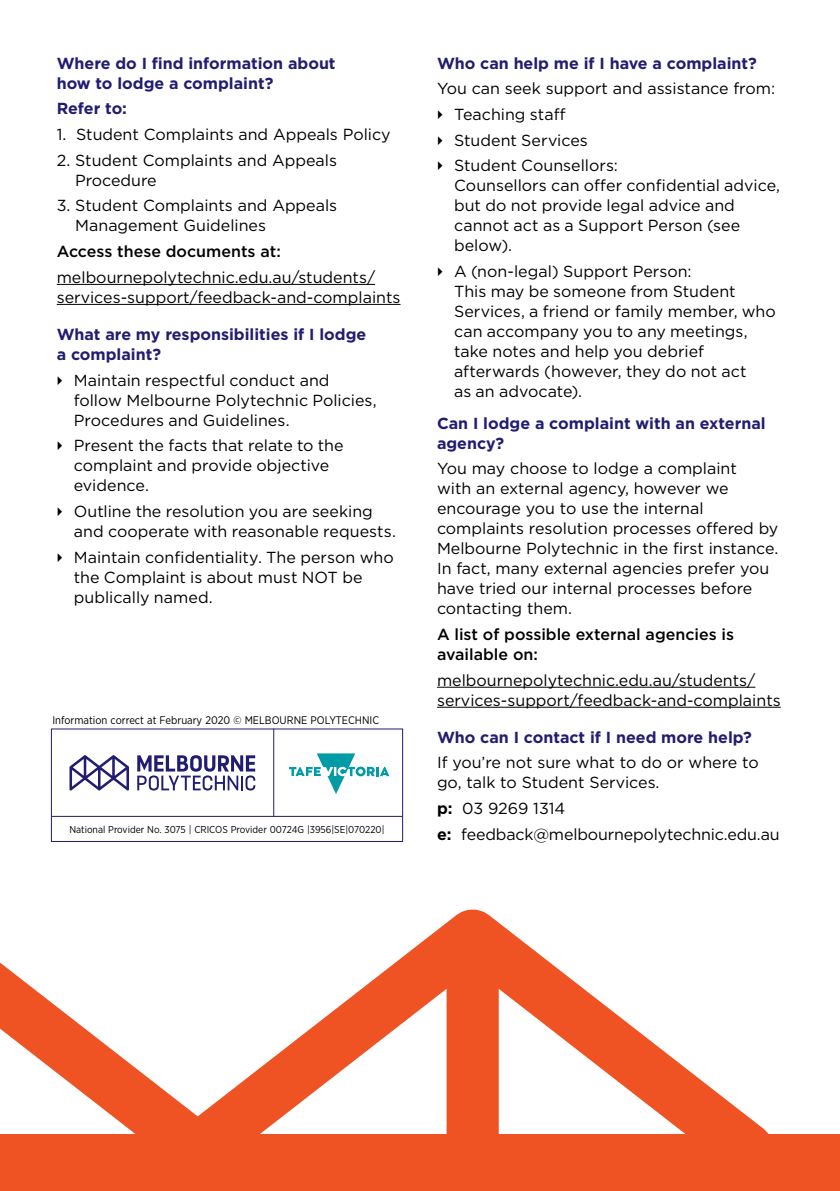
<style>
.page{position:relative;width:840px;height:1191px;background:#fff}
.page>*{position:absolute;margin:0;border:0;box-sizing:border-box;transform-origin:0 0}
.t1{font:16px/20px "Gotham";color:#000}
.t2{font:700 16px/20px "Gotham";color:#211d70}
.t3{font:500 16px/20px "Gotham";color:#000}
.t4{font:11px "Gotham Narrow";color:#000}
.t5{font:10px "Gotham Narrow";color:#000}
.s1{font-weight:700}
</style>
<div class="page">
<hr style="left:57px;top:284px;width:318px;height:1px;background:#000">
<hr style="left:57px;top:304px;width:343px;height:1px;background:#000">
<hr style="left:437px;top:687px;width:318px;height:1px;background:#000">
<hr style="left:437px;top:707px;width:343px;height:1px;background:#000">
<div style="left:51px;top:728px;width:352px;height:114px;border:1px solid #211d70"></div>
<hr style="left:273px;top:728px;width:1px;height:88px;background:#211d70">
<hr style="left:51px;top:816px;width:351px;height:1px;background:#211d70">
<svg style="left:289px;top:753px;width:100px;height:41px"></svg>
<svg style="left:137px;top:755px;width:118px;height:35px"></svg>
<svg style="left:69px;top:755px;width:60px;height:35px"></svg>
<div style="left:0;top:1134px;width:839px;height:57px;background:#f05323"></div>
<svg style="left:0;top:909px;width:769px;height:225px"></svg>
<p class="t2" style="left:57px;top:53px;width:280px">Where do I find information about how to lodge a complaint?</p>
<p class="t2" style="left:57px;top:99px;width:72px">Refer to:</p>
<p class="t1" style="left:57px;top:124px;width:335px">1. Student Complaints and Appeals Policy</p>
<p class="t1" style="left:75px;top:150px;width:263px;text-indent:-18px">2. Student Complaints and Appeals<br>Procedure</p>
<p class="t1" style="left:75px;top:195px;width:263px;text-indent:-19px">3. Student Complaints and Appeals<br>Management Guidelines</p>
<p class="t3" style="left:57px;top:241px;width:225px">Access these documents at:</p>
<p class="t1" style="left:57px;top:267px;width:345px">melbournepolytechnic.edu.au/students/ services-support/feedback-and-complaints</p>
<p class="t2" style="left:57px;top:324px;width:311px">What are my responsibilities if I lodge a complaint?</p>
<p class="t1" style="left:74px;top:369px;width:304px">Maintain respectful conduct and follow Melbourne Polytechnic Policies,<br>Procedures and Guidelines.</p>
<p class="t1" style="left:74px;top:435px;width:271px">Present the facts that relate to the complaint and provide objective evidence.</p>
<p class="t1" style="left:74px;top:501px;width:323px">Outline the resolution you are seeking and cooperate with reasonable requests.</p>
<p class="t1" style="left:74px;top:546px;width:321px">Maintain confidentiality. The person who the Complaint is about must NOT be publically named.</p>
<p class="t4" style="left:52px;top:713px;width:328px">Information correct at February 2020 © MELBOURNE POLYTECHNIC</p>
<p class="t5" style="left:69px;top:823px;width:316px">National Provider No. 3075 | CRICOS Provider 00724G |3956|SE|070220|</p>
<p class="t2" style="left:437px;top:53px;width:321px">Who can help me if I have a complaint?</p>
<p class="t1" style="left:437px;top:78px;width:339px">You can seek support and assistance from:</p>
<p class="t1" style="left:454px;top:104px;width:113px">Teaching staff</p>
<p class="t1" style="left:454px;top:130px;width:135px">Student Services</p>
<p class="t1" style="left:454px;top:155px;width:327px">Student Counsellors:<br>Counsellors can offer confidential advice, but do not provide legal advice and cannot act as a Support Person (see below).</p>
<p class="t1" style="left:454px;top:261px;width:323px">A (non-legal) Support Person:<br>This may be someone from Student<br>Services, a friend or family member, who can accompany you to any meetings, take notes and help you debrief afterwards (however, they do not act<br>as an advocate).</p>
<p class="t2" style="left:437px;top:413px;width:330px">Can I lodge a complaint with an external agency?</p>
<p class="t1" style="left:437px;top:458px;width:343px">You may choose to lodge a complaint<br>with an external agency, however we encourage you to use the internal complaints resolution processes offered by Melbourne Polytechnic in the first instance.<br>In fact, many external agencies prefer you have tried our internal processes before contacting them.</p>
<p class="t3" style="left:437px;top:624px;width:298px">A list of possible external agencies is available on:</p>
<p class="t1" style="left:437px;top:669px;width:345px">melbournepolytechnic.edu.au/students/ services-support/feedback-and-complaints</p>
<p class="t2" style="left:437px;top:727px;width:316px">Who can I contact if I need more help?</p>
<p class="t1" style="left:437px;top:752px;width:323px">If you’re not sure what to do or where to go, talk to Student Services.</p>
<p class="t1" style="left:437px;top:798px;width:130px"><span class="s1">p:</span> 03 9269 1314</p>
<p class="t1" style="left:437px;top:823px;width:344px"><span class="s1">e:</span> feedback@melbournepolytechnic.edu.au</p>
</div>
